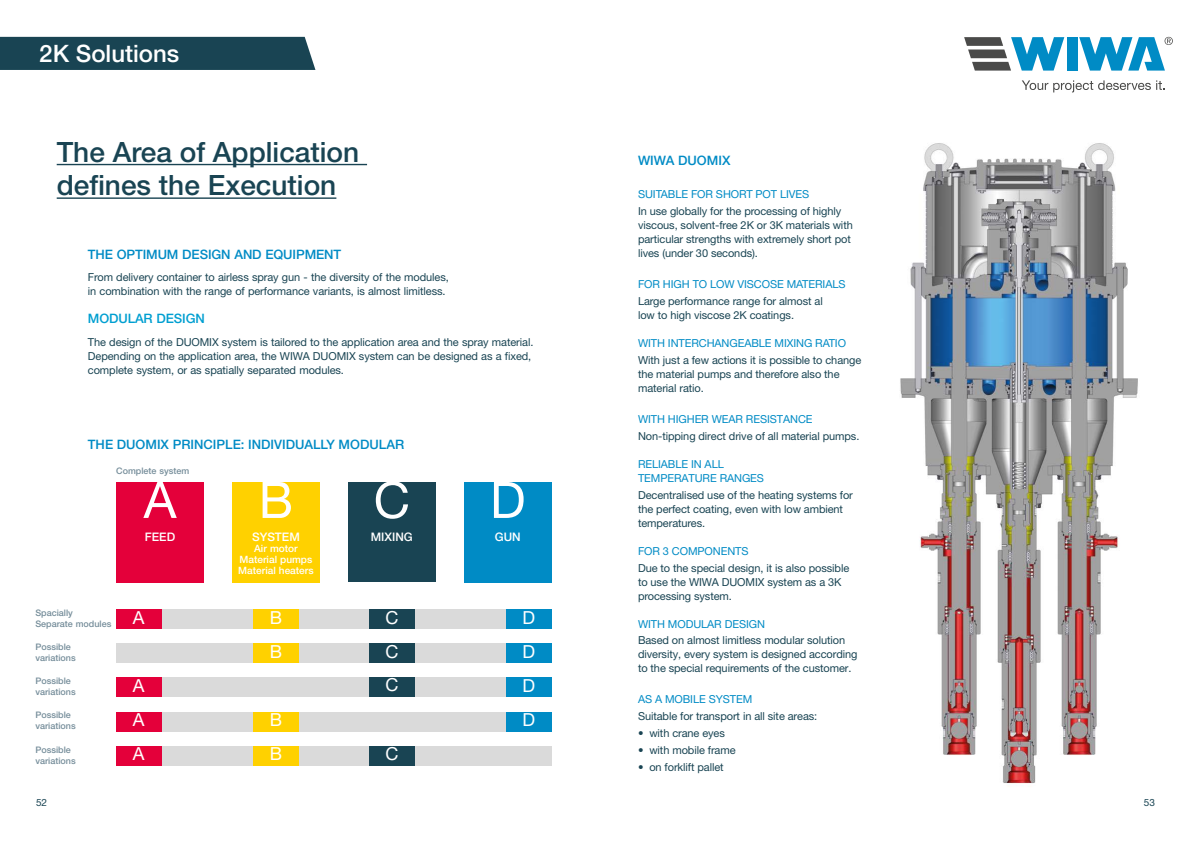
<style>
.page{position:relative;width:1191px;height:842px;background:#fff}
.page>*{position:absolute;margin:0;border:0;box-sizing:border-box;transform-origin:0 0}
.t1{font:50.4px "Helvetica Neue LT Std";color:#fff}
.t2{font:500 28px/33.6px "Helvetica Neue LT Std";color:#194453}
.t3{font:500 24px "Helvetica Neue LT Std";color:#fff}
.t4{font:18px "Helvetica Neue LT Std";color:#fff}
.t5{font:500 13px "Helvetica Neue LT Std";color:#008bc5}
.t6{font:500 13px "Helvetica Neue LT Std";letter-spacing:-.01em;color:#009fd1}
.t7{font:500 11.8px "Helvetica Neue LT Std";color:#fff}
.t8{font:11px/14px "Helvetica Neue LT Std";letter-spacing:-.01em;color:#194453}
.t9{font:11px/14px "Helvetica Neue LT Std";letter-spacing:-.01em;color:#008bc5}
.t10{font:500 10.1px/11px "Helvetica Neue LT Std";color:#fff;text-align:center}
.t11{font:10px "Helvetica Neue LT Std";color:#194453}
.t12{font:500 9px/11px "Helvetica Neue LT Std";color:#758d9a}
</style>
<div class="page">
<svg style="left:1022px;top:80px;width:128px;height:12px"></svg>
<svg style="left:1156px;top:80px;width:8px;height:10px"></svg>
<div style="left:1066px;top:37px;width:11px;height:34px;background:#008bc5"></div>
<svg style="left:964px;top:37px;width:100px;height:34px"></svg>
<svg style="left:1079px;top:37px;width:93px;height:34px"></svg>
<hr style="left:57px;top:164px;width:310px;height:1px;background:#194453">
<hr style="left:57px;top:197px;width:279px;height:2px;background:#194453">
<div style="left:116px;top:482px;width:88px;height:101px;background:#e4003a"></div>
<div style="left:232px;top:482px;width:88px;height:100px;background:#ffd100"></div>
<div style="left:348px;top:482px;width:87px;height:100px;background:#194453"></div>
<div style="left:464px;top:482px;width:87px;height:100px;background:#008bc5"></div>
<div style="left:116px;top:609px;width:435px;height:20px;background:#dadada"></div>
<div style="left:116px;top:609px;width:46px;height:20px;background:#e4003a"></div>
<div style="left:253px;top:609px;width:46px;height:20px;background:#ffd100"></div>
<div style="left:369px;top:609px;width:45px;height:20px;background:#194453"></div>
<div style="left:506px;top:609px;width:45px;height:20px;background:#008bc5"></div>
<div style="left:116px;top:643px;width:435px;height:20px;background:#dadada"></div>
<div style="left:369px;top:643px;width:45px;height:20px;background:#194453"></div>
<div style="left:506px;top:643px;width:45px;height:20px;background:#008bc5"></div>
<div style="left:116px;top:677px;width:435px;height:20px;background:#dadada"></div>
<div style="left:116px;top:677px;width:46px;height:20px;background:#e4003a"></div>
<div style="left:506px;top:677px;width:45px;height:20px;background:#008bc5"></div>
<div style="left:116px;top:711px;width:435px;height:20px;background:#dadada"></div>
<div style="left:116px;top:711px;width:46px;height:20px;background:#e4003a"></div>
<div style="left:253px;top:711px;width:46px;height:20px;background:#ffd100"></div>
<div style="left:253px;top:643px;width:46px;height:20px;background:#ffd100"></div>
<div style="left:369px;top:677px;width:45px;height:20px;background:#194453"></div>
<div style="left:506px;top:711px;width:45px;height:20px;background:#008bc5"></div>
<div style="left:116px;top:746px;width:435px;height:20px;background:#dadada"></div>
<div style="left:116px;top:746px;width:46px;height:20px;background:#e4003a"></div>
<div style="left:253px;top:746px;width:46px;height:20px;background:#ffd100"></div>
<div style="left:369px;top:746px;width:45px;height:20px;background:#194453"></div>
<div style="left:0;top:37px;width:315px;height:33px;background:#194453"></div>
<img style="left:900px;top:143px;width:238px;height:644px">
<h3 class="t3" style="left:39px;top:39px;width:142px">2K Solutions</h3>
<h2 class="t2" style="left:57px;top:135px;width:304px">The Area of Application defines the Execution</h2>
<p class="t5" style="left:88px;top:246px;width:255px">THE OPTIMUM DESIGN AND EQUIPMENT</p>
<p class="t8" style="left:88px;top:270px;width:362px">From delivery container to airless spray gun - the diversity of the modules, in combination with the range of performance variants, is almost limitless.</p>
<p class="t6" style="left:88px;top:311px;width:118px">MODULAR DESIGN</p>
<p class="t8" style="left:88px;top:335px;width:447px">The design of the DUOMIX system is tailored to the application area and the spray material.<br>Depending on the application area, the WIWA DUOMIX system can be designed as a fixed, complete system, or as spatially separated modules.</p>
<p class="t5" style="left:88px;top:436px;width:318px">THE DUOMIX PRINCIPLE: INDIVIDUALLY MODULAR</p>
<p class="t12" style="left:116px;top:465px;width:74px">Complete system</p>
<h1 class="t1" style="left:144px;top:469px;width:34px">A</h1>
<p class="t7" style="left:145px;top:530px;width:32px">FEED</p>
<h1 class="t1" style="left:259px;top:469px;width:36px">B</h1>
<p class="t7" style="left:252px;top:530px;width:49px">SYSTEM</p>
<p class="t10" style="left:238px;top:543px;width:77px">Air motor<br>Material pumps<br>Material heaters</p>
<h1 class="t1" style="left:374px;top:469px;width:38px">C</h1>
<p class="t7" style="left:371px;top:530px;width:44px">MIXING</p>
<h1 class="t1" style="left:490px;top:469px;width:37px">D</h1>
<p class="t7" style="left:495px;top:530px;width:27px">GUN</p>
<p class="t12" style="left:35px;top:607px;width:77px">Spacially<br>Separate modules</p>
<p class="t12" style="left:35px;top:641px;width:42px">Possible variations</p>
<p class="t12" style="left:35px;top:675px;width:42px">Possible variations</p>
<p class="t12" style="left:35px;top:709px;width:42px">Possible variations</p>
<p class="t12" style="left:35px;top:744px;width:42px">Possible variations</p>
<h3 class="t4" style="left:133px;top:606px;width:13px">A</h3>
<h3 class="t4" style="left:270px;top:606px;width:14px">B</h3>
<h3 class="t4" style="left:385px;top:606px;width:14px">C</h3>
<h3 class="t4" style="left:522px;top:606px;width:14px">D</h3>
<h3 class="t4" style="left:385px;top:640px;width:14px">C</h3>
<h3 class="t4" style="left:522px;top:640px;width:14px">D</h3>
<h3 class="t4" style="left:133px;top:674px;width:13px">A</h3>
<h3 class="t4" style="left:522px;top:674px;width:14px">D</h3>
<h3 class="t4" style="left:133px;top:708px;width:13px">A</h3>
<h3 class="t4" style="left:270px;top:708px;width:14px">B</h3>
<h3 class="t4" style="left:270px;top:640px;width:14px">B</h3>
<h3 class="t4" style="left:385px;top:674px;width:14px">C</h3>
<h3 class="t4" style="left:522px;top:708px;width:14px">D</h3>
<h3 class="t4" style="left:133px;top:743px;width:13px">A</h3>
<h3 class="t4" style="left:270px;top:743px;width:14px">B</h3>
<h3 class="t4" style="left:385px;top:743px;width:14px">C</h3>
<p class="t5" style="left:638px;top:153px;width:94px">WIWA DUOMIX</p>
<p class="t9" style="left:638px;top:187px;width:173px">SUITABLE FOR SHORT POT LIVES</p>
<p class="t8" style="left:638px;top:204px;width:216px">In use globally for the processing of highly viscous, solvent-free 2K or 3K materials with particular strengths with extremely short pot lives (under 30 seconds).</p>
<p class="t9" style="left:638px;top:277px;width:209px">FOR HIGH TO LOW VISCOSE MATERIALS</p>
<p class="t8" style="left:638px;top:294px;width:186px">Large performance range for almost al low to high viscose 2K coatings.</p>
<p class="t9" style="left:638px;top:336px;width:209px">WITH INTERCHANGEABLE MIXING RATIO</p>
<p class="t8" style="left:638px;top:353px;width:225px">With just a few actions it is possible to change the material pumps and therefore also the material ratio.</p>
<p class="t9" style="left:638px;top:412px;width:176px">WITH HIGHER WEAR RESISTANCE</p>
<p class="t8" style="left:638px;top:429px;width:223px">Non-tipping direct drive of all material pumps.</p>
<p class="t9" style="left:638px;top:457px;width:128px">RELIABLE IN ALL<br>TEMPERATURE RANGES</p>
<p class="t8" style="left:638px;top:488px;width:216px">Decentralised use of the heating systems for the perfect coating, even with low ambient temperatures.</p>
<p class="t9" style="left:638px;top:544px;width:112px">FOR 3 COMPONENTS</p>
<p class="t8" style="left:638px;top:560px;width:213px">Due to the special design, it is also possible to use the WIWA DUOMIX system as a 3K processing system.</p>
<p class="t9" style="left:638px;top:616px;width:128px">WITH MODULAR DESIGN</p>
<p class="t8" style="left:638px;top:633px;width:221px">Based on almost limitless modular solution diversity, every system is designed according to the special requirements of the customer.</p>
<p class="t9" style="left:638px;top:692px;width:116px">AS A MOBILE SYSTEM</p>
<p class="t8" style="left:638px;top:709px;width:181px">Suitable for transport in all site areas:</p>
<p class="t8" style="left:638px;top:726px;width:88px">• with crane eyes</p>
<p class="t8" style="left:638px;top:743px;width:99px">• with mobile frame</p>
<p class="t8" style="left:638px;top:759px;width:87px">• on forklift pallet</p>
<p class="t11" style="left:36px;top:796px;width:13px">52</p>
<p class="t11" style="left:1143px;top:796px;width:13px">53</p>
</div>
